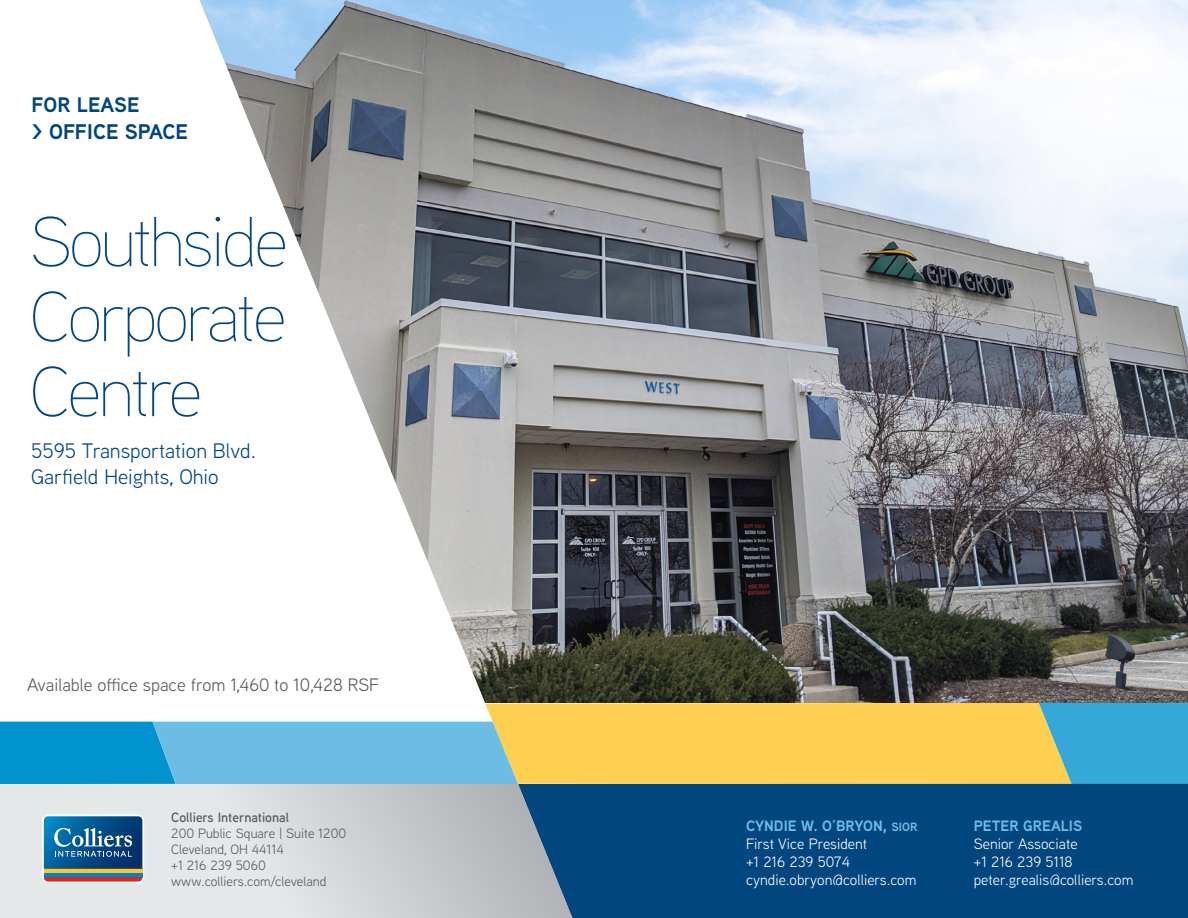
<style>
.page{position:relative;width:1188px;height:918px;background:#fff}
.page>*{position:absolute;margin:0;border:0;box-sizing:border-box;transform-origin:0 0}
.t1{font:100 70.5px/75px "Aaux Next";letter-spacing:-.04em;color:#00467f;text-align:justify}
.t2{font:700 21.15px "Aaux Next";color:#00467f}
.t3{font:21px/25.2px "Aaux Next";color:#00467f}
.t4{font:700 21px "Aaux Next";color:#00467f}
.t5{font:18px "Aaux Next";color:#58595b}
.t6{font:15px/18px "Aaux Next";color:#fff}
.t7{font:700 15px "Aaux Next";color:#6dbce3}
.t8{font:13.5px/16.2px "Aaux Next";color:#58595b}
.t9{font:600 13.5px "Aaux Next";color:#58595b}
.s1{font-weight:700;color:#6dbce3}
.s2{font-weight:700;font-size:12px;color:#6dbce3}
</style>
<div class="page">
<img style="left:572px;top:0;width:616px;height:703px">
<svg style="left:0;top:0;width:572px;height:722px"></svg>
<div style="left:485px;top:703px;width:554px;height:81px;background:#ffcf50"></div>
<svg style="left:1039px;top:703px;width:149px;height:81px;background:#49acca"></svg>
<svg style="left:0;top:722px;width:518px;height:62px;background:#4dafd9"></svg>
<div style="left:572px;top:784px;width:616px;height:134px;background:#00467f"></div>
<svg style="left:0;top:784px;width:572px;height:134px;background:#caced3"></svg>
<svg style="left:42px;top:814px;width:102px;height:69px;background:#477597"></svg>
<h3 class="t4" style="left:32px;top:90px;width:110px">FOR LEASE</h3>
<h2 class="t2" style="left:32px;top:117px;width:158px">&gt; OFFICE SPACE</h2>
<h1 class="t1" style="left:30px;top:202px;width:260px">Southside Corporate Centre</h1>
<h3 class="t3" style="left:31px;top:438px;width:226px">5595 Transportation Blvd.<br>Garfield Heights, Ohio</h3>
<p class="t5" style="left:27px;top:673px;width:354px">Available office space from 1,460 to 10,428 RSF</p>
<p class="t9" style="left:171px;top:807px;width:119px">Colliers International</p>
<p class="t8" style="left:171px;top:824px;width:176px">200 Public Square | Suite 1200<br>Cleveland, OH 44114<br>+1 216 239 5060 www.colliers.com/cleveland</p>
<p class="t6" style="left:746px;top:816px;width:173px"><span class="s1">CYNDIE W. O’BRYON,</span> <span class="s2">SIOR<br></span>First Vice President<br>+1 216 239 5074 cyndie.obryon@colliers.com</p>
<p class="t7" style="left:974px;top:815px;width:110px">PETER GREALIS</p>
<p class="t6" style="left:974px;top:834px;width:161px">Senior Associate<br>+1 216 239 5118 peter.grealis@colliers.com</p>
</div>
